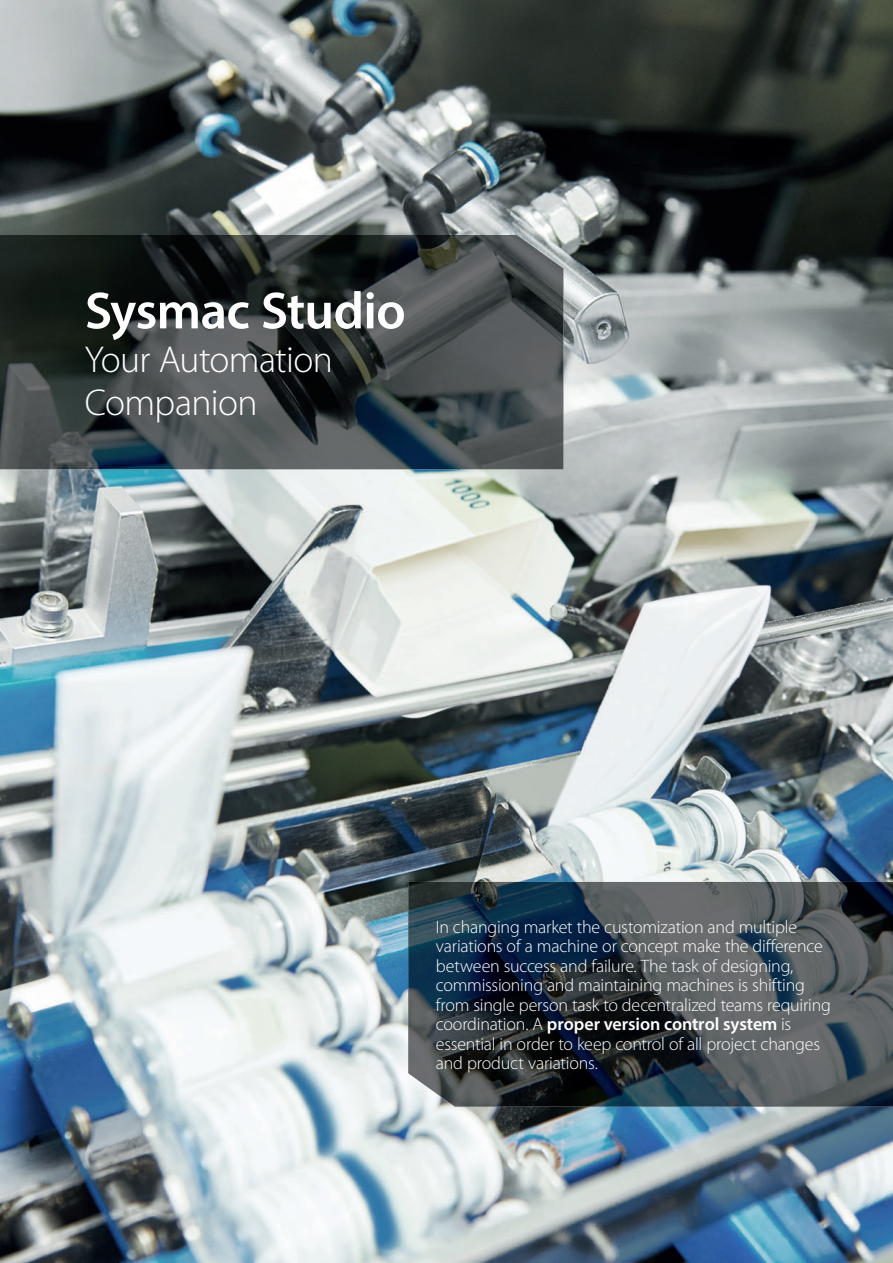
<style>
.page{position:relative;width:893px;height:1263px;background:#fff}
.page>*{position:absolute;margin:0;border:0;box-sizing:border-box;transform-origin:0 0}
.t1{font:600 52.5px "Myriad Pro";letter-spacing:-.015em;color:#fff}
.t2{font:300 37.5px/43.5px "Myriad Pro";letter-spacing:-.02em;color:#fff}
.t3{font:300 18px/19.5px "Myriad Pro";letter-spacing:-.015em;color:#fff}
.s1{font-weight:600}
</style>
<div class="page">
<img style="left:0;top:0;width:892px;height:1263px">
<img style="left:0;top:235px;width:563px;height:234px">
<img style="left:408px;top:882px;width:484px;height:225px">
<h1 class="t1" style="left:85px;top:291px;width:322px">Sysmac Studio</h1>
<h2 class="t2" style="left:85px;top:341px;width:249px">Your Automation<br>Companion</h2>
<p class="t3" style="left:436px;top:919px;width:396px">In changing market the customization and multiple variations of a machine or concept make the difference between success and failure. The task of designing, commissioning and maintaining machines is shifting from single person task to decentralized teams requiring coordination. A <span class="s1">proper version control system</span> is essential in order to keep control of all project changes and product variations.</p>
</div>
